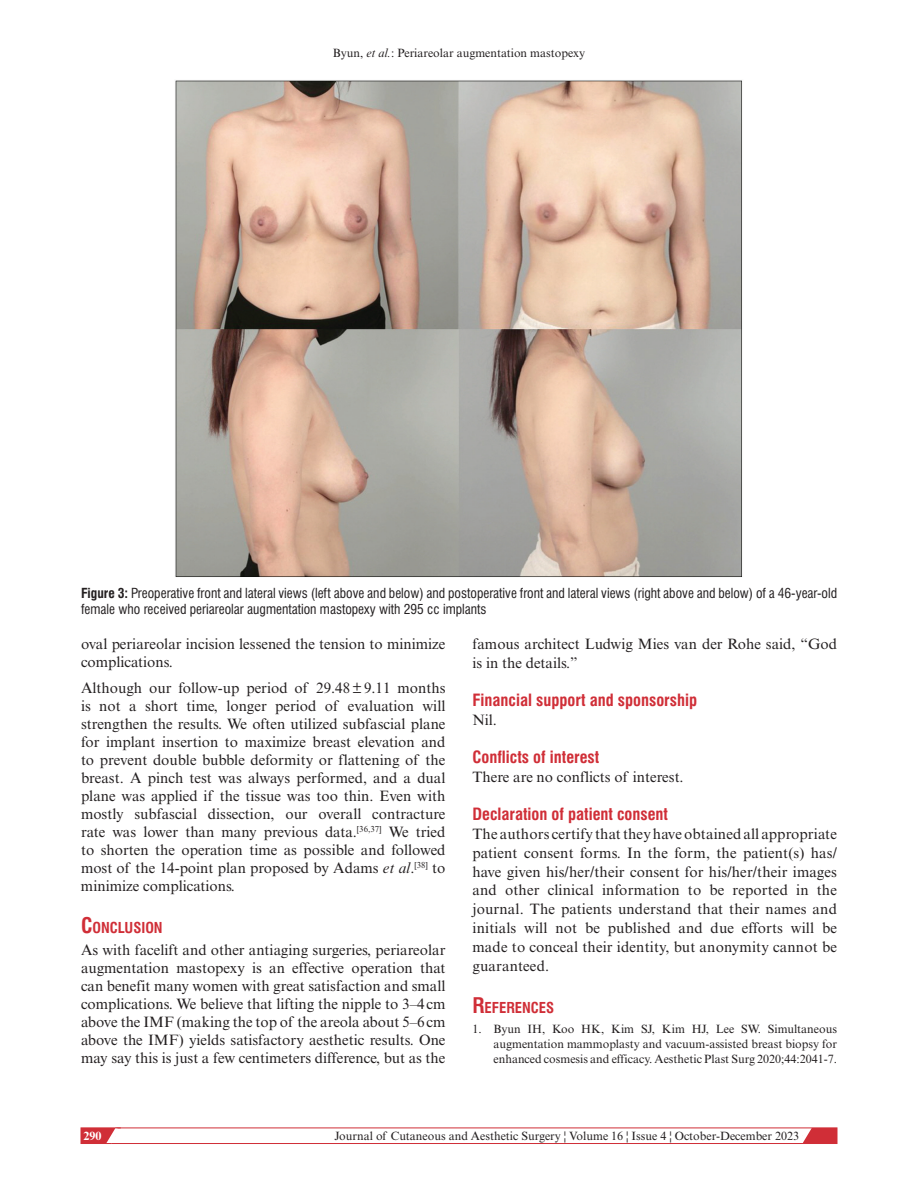
<style>
.page{position:relative;width:918px;height:1188px;background:#fff}
.page>*{position:absolute;margin:0;border:0;box-sizing:border-box;transform-origin:0 0}
.t1{font:700 condensed 16.5px "Swiss 721 BT";color:#d02e37}
.t2{font:15px/18px "Times New Roman MT Std";color:#231f20;text-align:justify}
.t3{font:700 condensed 14.7px "Swiss 721 BT";color:#d02e37}
.t4{font:condensed 13.5px/16.5px "Swiss 721 BT";color:#231f20}
.t5{font:12px/15px "Times New Roman MT Std";color:#231f20;text-align:justify}
.t6{font:700 12px "Times New Roman MT Std";color:#fff}
.s1{font-style:italic}
.s2{font-weight:700}
.s3{font-size:21px}
</style>
<div class="page">
<svg style="left:798px;top:1127px;width:39px;height:15px"></svg>
<div style="left:81px;top:1128px;width:756px;height:16px;border:1px solid #d02e37"></div>
<svg style="left:81px;top:1127px;width:40px;height:17px"></svg>
<img style="left:175px;top:80px;width:568px;height:497px">
<p class="t5" style="left:333px;top:45px;width:254px">Byun, <span class="s1">et al.</span>: Periareolar augmentation mastopexy</p>
<p class="t4" style="left:81px;top:585px;width:758px"><span class="s2">Figure 3:</span> Preoperative front and lateral views (left above and below) and postoperative front and lateral views (right above and below) of a 46-year-old female who received periareolar augmentation mastopexy with 295 cc implants</p>
<p class="t2" style="left:81px;top:635px;width:366px">oval periareolar incision lessened the tension to minimize complications.</p>
<p class="t2" style="left:81px;top:679px;width:366px">Although our follow-up period of 29.48±9.11 months is not a short time, longer period of evaluation will strengthen the results. We often utilized subfascial plane for implant insertion to maximize breast elevation and to prevent double bubble deformity or flattening of the breast. A pinch test was always performed, and a dual plane was applied if the tissue was too thin. Even with mostly subfascial dissection, our overall contracture rate was lower than many previous data.<sup>[36,37]</sup> We tried to shorten the operation time as possible and followed most of the 14-point plan proposed by Adams <span class="s1">et al</span>.<sup>[38]</sup> to minimize complications.</p>
<p class="t3" style="left:81px;top:919px;width:83px"><span class="s3">C</span>ONCLUSION</p>
<p class="t2" style="left:81px;top:941px;width:366px">As with facelift and other antiaging surgeries, periareolar augmentation mastopexy is an effective operation that can benefit many women with great satisfaction and small complications. We believe that lifting the nipple to 3–4cm above the IMF (making the top of the areola about 5–6cm above the IMF) yields satisfactory aesthetic results. One may say this is just a few centimeters difference, but as the</p>
<p class="t2" style="left:472px;top:634px;width:366px;line-height:18.8px">famous architect Ludwig Mies van der Rohe said, “God is in the details.”</p>
<p class="t1" style="left:472px;top:690px;width:226px">Financial support and sponsorship</p>
<p class="t2" style="left:472px;top:711px;width:26px">Nil.</p>
<p class="t1" style="left:472px;top:747px;width:128px">Conflicts of interest</p>
<p class="t2" style="left:472px;top:768px;width:213px">There are no conflicts of interest.</p>
<p class="t1" style="left:472px;top:804px;width:197px">Declaration of patient consent</p>
<p class="t2" style="left:472px;top:824px;width:366px;line-height:18.8px">The authors certify that they have obtained all appropriate patient consent forms. In the form, the patient(s) has/ have given his/her/their consent for his/her/their images and other clinical information to be reported in the journal. The patients understand that their names and initials will not be published and due efforts will be made to conceal their identity, but anonymity cannot be guaranteed.</p>
<p class="t3" style="left:472px;top:999px;width:83px"><span class="s3">R</span>EFERENCES</p>
<p class="t5" style="left:494px;top:1021px;width:345px;text-indent:-21px">1. Byun IH, Koo HK, Kim SJ, Kim HJ, Lee SW. Simultaneous augmentation mammoplasty and vacuum-assisted breast biopsy for enhanced cosmesis and efficacy. Aesthetic Plast Surg 2020;44:2041-7.</p>
<p class="t6" style="left:83px;top:1128px;width:19px">290</p>
<p class="t5" style="left:335px;top:1128px;width:466px">Journal of Cutaneous and Aesthetic Surgery ¦ Volume 16 ¦ Issue 4 ¦ October-December 2023</p>
</div>
